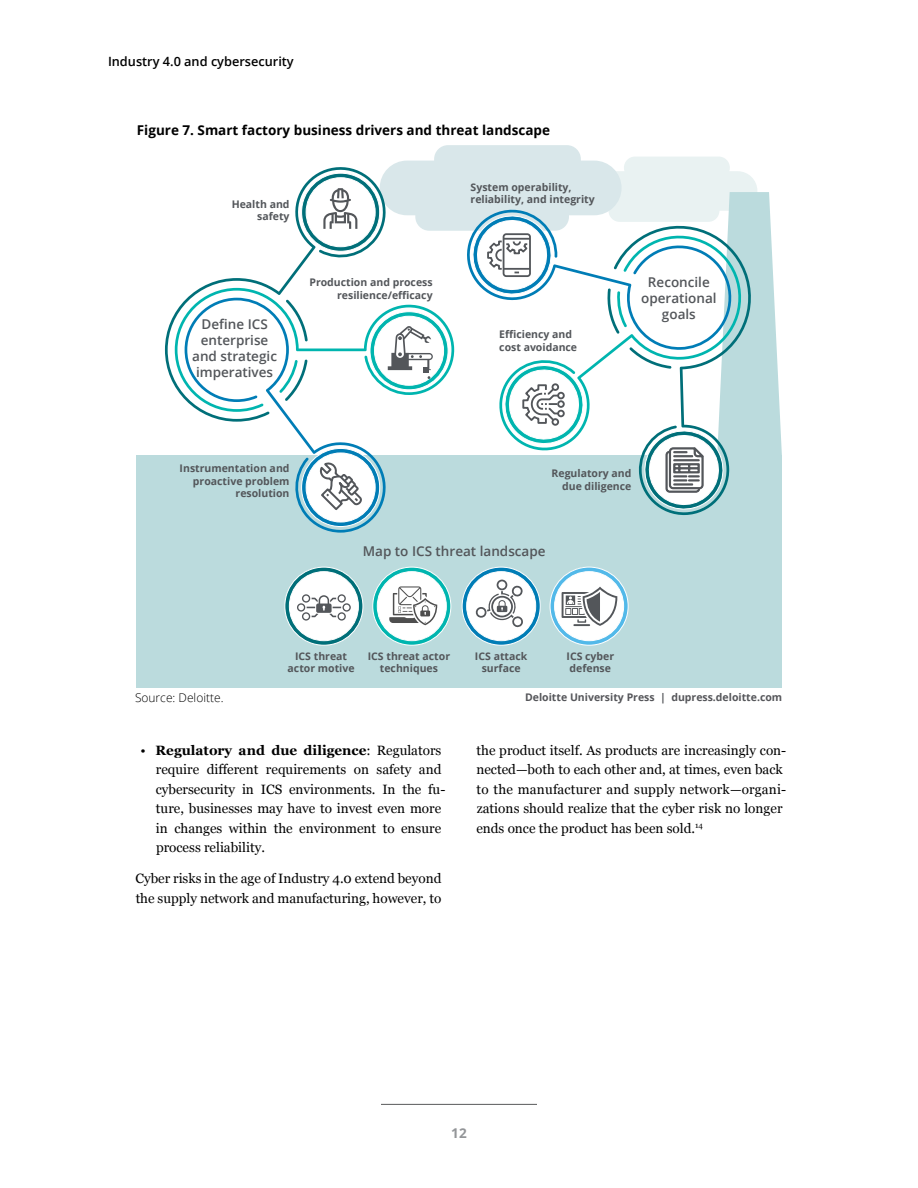
<style>
.page{position:relative;width:918px;height:1188px;background:#fff}
.page>*{position:absolute;margin:0;border:0;box-sizing:border-box;transform-origin:0 0}
.t1{font:13.5px/19.5px "Georgia";color:#000}
.t2{font:600 13.5px/16.2px "Open Sans";color:#53565a;text-align:center}
.t3{font:700 13.5px "Open Sans";color:#000}
.t4{font:700 13.5px "Open Sans";color:#939598}
.t5{font:600 12.75px "Open Sans";color:#000}
.t6{font:300 12px "Open Sans";color:#010101}
.t7{font:700 10.5px/12.6px "Open Sans";color:#53565a;text-align:right}
.t8{font:700 10.5px "Open Sans";color:#55565a}
.s1{font-weight:700}
</style>
<div class="page">
<hr style="left:381px;top:1104px;width:156px;height:1px;background:#58595b">
<div style="left:136px;top:455px;width:646px;height:232px;background:#bbdbdd"></div>
<svg style="left:165px;top:313px;width:10px;height:74px"></svg>
<svg style="left:175px;top:145px;width:607px;height:382px"></svg>
<svg style="left:284px;top:566px;width:345px;height:80px"></svg>
<p class="t5" style="left:108px;top:53px;width:187px">Industry 4.0 and cybersecurity</p>
<p class="t3" style="left:137px;top:120px;width:415px">Figure 7. Smart factory business drivers and threat landscape</p>
<p class="t7" style="left:232px;top:198px;width:59px">Health and safety</p>
<p class="t2" style="left:192px;top:315px;width:86px">Define ICS enterprise and strategic imperatives</p>
<p class="t7" style="left:309px;top:276px;width:125px">Production and process resilience/efficacy</p>
<p class="t7" style="left:471px;top:180px;width:126px;text-align:left">System operability, reliability, and integrity</p>
<p class="t7" style="left:499px;top:328px;width:79px;text-align:left">Efficiency and cost avoidance</p>
<p class="t2" style="left:641px;top:274px;width:77px">Reconcile operational goals</p>
<p class="t7" style="left:180px;top:462px;width:111px">Instrumentation and proactive problem resolution</p>
<p class="t7" style="left:552px;top:467px;width:81px">Regulatory and due diligence</p>
<p class="t2" style="left:363px;top:543px;width:184px">Map to ICS threat landscape</p>
<p class="t7" style="left:288px;top:649px;width:69px;text-align:center">ICS threat actor motive</p>
<p class="t7" style="left:368px;top:649px;width:84px;text-align:center">ICS threat actor techniques</p>
<p class="t7" style="left:475px;top:649px;width:54px;text-align:center">ICS attack surface</p>
<p class="t7" style="left:567px;top:649px;width:49px;text-align:left">ICS cyber defense</p>
<p class="t6" style="left:135px;top:689px;width:90px">Source: Deloitte.</p>
<p class="t8" style="left:525px;top:690px;width:259px">Deloitte University Press | dupress.deloitte.com</p>
<p class="t1" style="left:156px;top:740px;width:291px;text-indent:-15px">• <span class="s1">Regulatory and due diligence</span>: Regulators require different requirements on safety and cybersecurity in ICS environments. In the fu&shy;ture, businesses may have to invest even more in changes within the environment to ensure process reliability.</p>
<p class="t1" style="left:135px;top:868px;width:308px">Cyber risks in the age of Industry 4.0 extend beyond the supply network and manufacturing, however, to</p>
<p class="t1" style="left:476px;top:740px;width:311px">the product itself. As products are increasingly con&shy;nected—both to each other and, at times, even back to the manufacturer and supply network—organi&shy;zations should realize that the cyber risk no longer ends once the product has been sold.<sup>14</sup></p>
<p class="t4" style="left:451px;top:1123px;width:17px">12</p>
</div>
